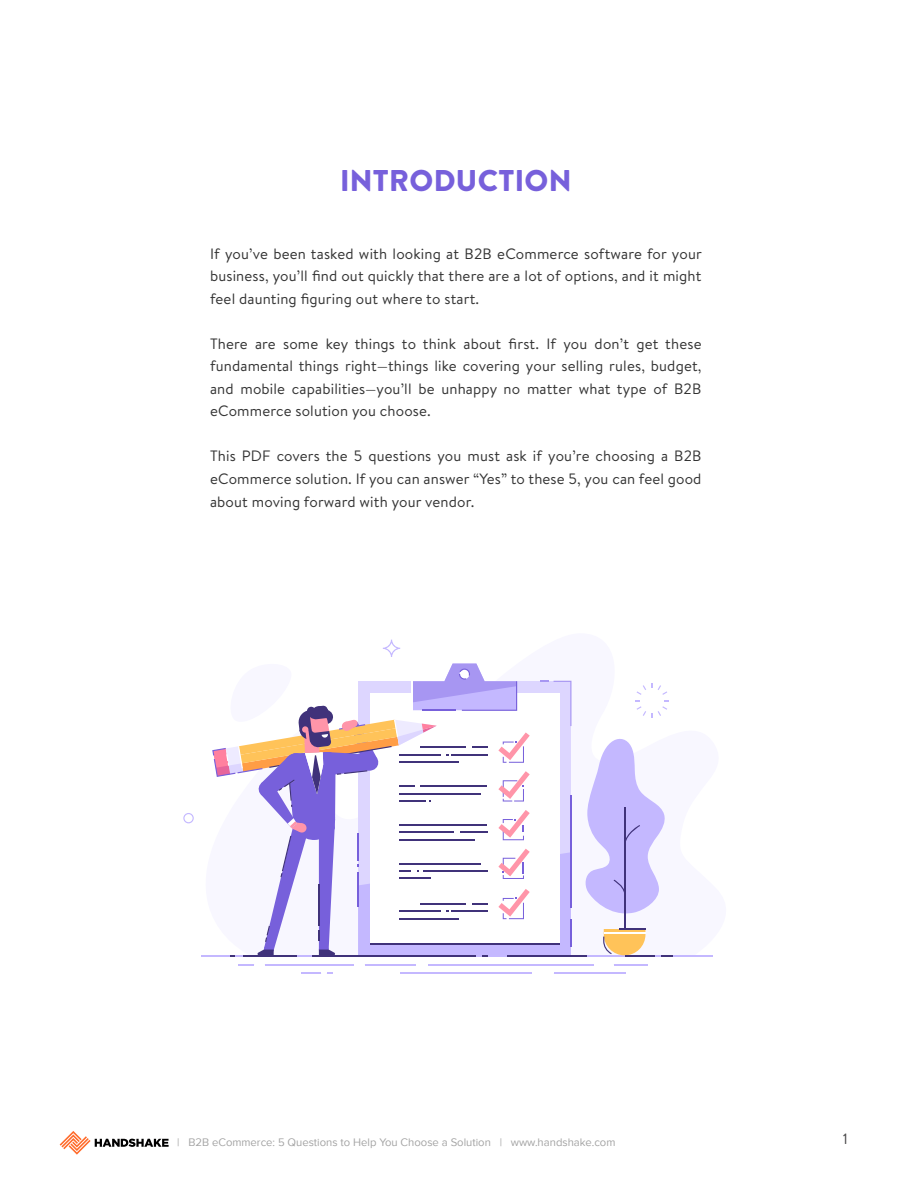
<style>
.page{position:relative;width:920px;height:1190px;background:#fff}
.page>*{position:absolute;margin:0;border:0;box-sizing:border-box;transform-origin:0 0}
.t1{font:900 30px "Brandon Text";letter-spacing:.01em;color:#7760db}
.t2{font:15px/22.5px "Brandon Text";letter-spacing:.01em;color:#333;text-align:justify}
.t3{font:15px "Brandon Text";color:#484748}
.t4{font:11.25px "Proxima Nova";color:#a3a3a3}
</style>
<div class="page">
<svg style="left:60px;top:1131px;width:108px;height:23px"></svg>
<hr style="left:429px;top:964px;width:165px;height:1px;background:#c4b8ff">
<hr style="left:554px;top:972px;width:71px;height:2px;background:#c4b8ff">
<hr style="left:400px;top:972px;width:132px;height:2px;background:#c4b8ff">
<hr style="left:301px;top:972px;width:20px;height:2px;background:#c4b8ff">
<svg style="left:327px;top:972px;width:6px;height:2px"></svg>
<hr style="left:614px;top:964px;width:33px;height:1px;background:#c4b8ff">
<hr style="left:364px;top:964px;width:51px;height:1px;background:#c4b8ff">
<hr style="left:265px;top:964px;width:89px;height:1px;background:#c4b8ff">
<svg style="left:238px;top:964px;width:16px;height:1px"></svg>
<hr style="left:201px;top:955px;width:511px;height:1px;background:#c4b8ff">
<hr style="left:624px;top:807px;width:1px;height:126px;background:#40327a">
<svg style="left:585px;top:739px;width:80px;height:178px"></svg>
<svg style="left:603px;top:928px;width:42px;height:27px"></svg>
<hr style="left:625px;top:955px;width:30px;height:1px;background:#40327a">
<hr style="left:507px;top:955px;width:79px;height:1px;background:#40327a">
<svg style="left:183px;top:813px;width:11px;height:10px"></svg>
<svg style="left:635px;top:683px;width:34px;height:35px"></svg>
<svg style="left:212px;top:639px;width:359px;height:317px"></svg>
<h1 class="t1" style="left:340px;top:160px;width:233px">INTRODUCTION</h1>
<p class="t2" style="left:210px;top:242px;width:493px">If you’ve been tasked with looking at B2B eCommerce software for your business, you’ll find out quickly that there are a lot of options, and it might feel daunting figuring out where to start.</p>
<p class="t2" style="left:210px;top:332px;width:493px">There are some key things to think about first. If you don’t get these fundamental things right—things like covering your selling rules, budget, and mobile capabilities—you’ll be unhappy no matter what type of B2B eCommerce solution you choose.</p>
<p class="t2" style="left:210px;top:444px;width:493px">This PDF covers the 5 questions you must ask if you’re choosing a B2B eCommerce solution. If you can answer “Yes” to these 5, you can feel good about moving forward with your vendor.</p>
<p class="t4" style="left:177px;top:1135px;width:440px">| B2B eCommerce: 5 Questions to Help You Choose a Solution | www.handshake.com</p>
<p class="t3" style="left:842px;top:1128px;width:7px">1</p>
</div>
